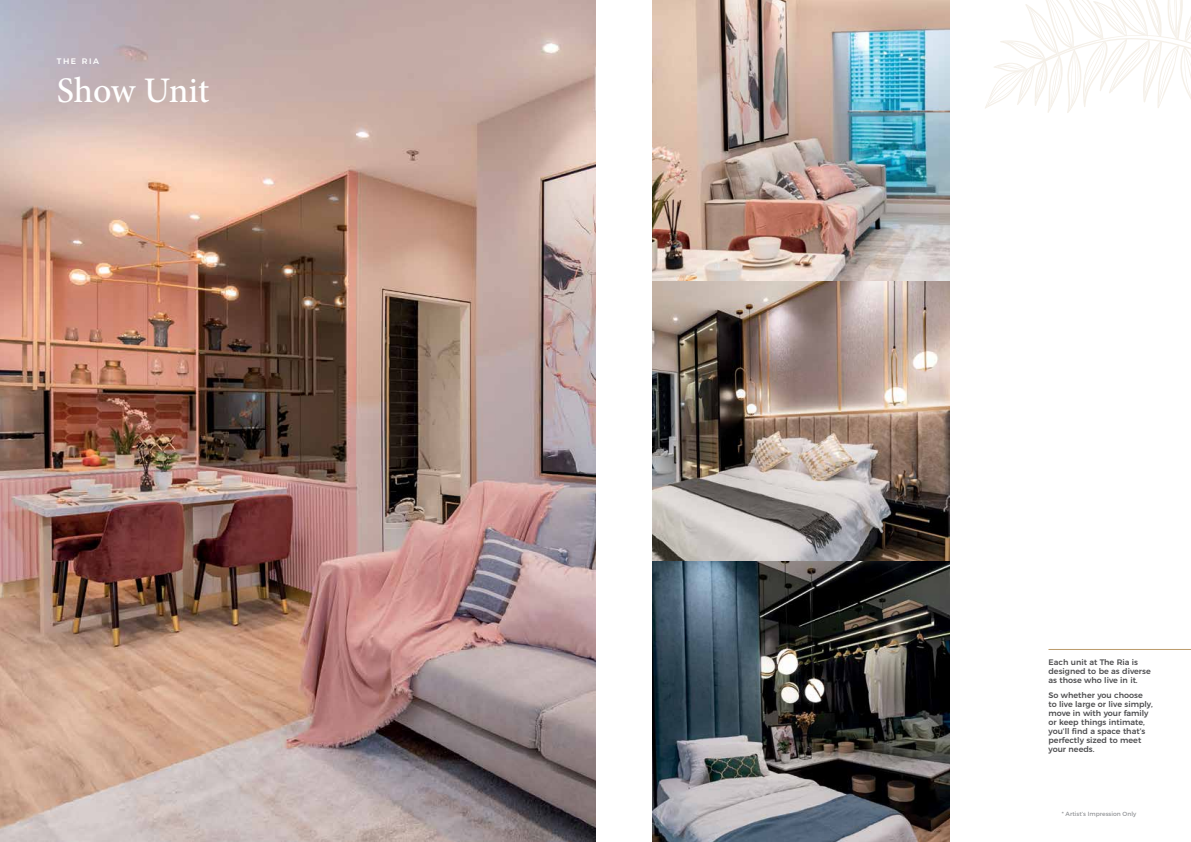
<style>
.page{position:relative;width:1191px;height:842px;background:#fff}
.page>*{position:absolute;margin:0;border:0;box-sizing:border-box;transform-origin:0 0}
.t1{font:500 36px "Minion Pro";letter-spacing:-.01em;color:#fff}
.t2{font:500 8px/9px "Montserrat";color:#4d4d4f}
.t3{font:500 8px "Montserrat";letter-spacing:.2em;color:#fff}
.t4{font:6px "Montserrat";color:#939598}
</style>
<div class="page">
<img style="left:0;top:0;width:595px;height:842px">
<svg style="left:985px;top:0;width:206px;height:113px"></svg>
<img style="left:652px;top:0;width:298px;height:842px">
<hr style="left:1048px;top:649px;width:143px;height:1px;background:#bc9b6a">
<p class="t3" style="left:57px;top:55px;width:44px">THE RIA</p>
<h1 class="t1" style="left:57px;top:66px;width:154px">Show Unit</h1>
<p class="t2" style="left:1048px;top:657px;width:104px">Each unit at The Ria is designed to be as diverse as those who live in it.</p>
<p class="t2" style="left:1048px;top:690px;width:106px">So whether you choose to live large or live simply, move in with your family or keep things intimate, you’ll find a space that’s perfectly sized to meet your needs.</p>
<p class="t4" style="left:1061px;top:809px;width:76px">* Artist’s Impression Only</p>
</div>
